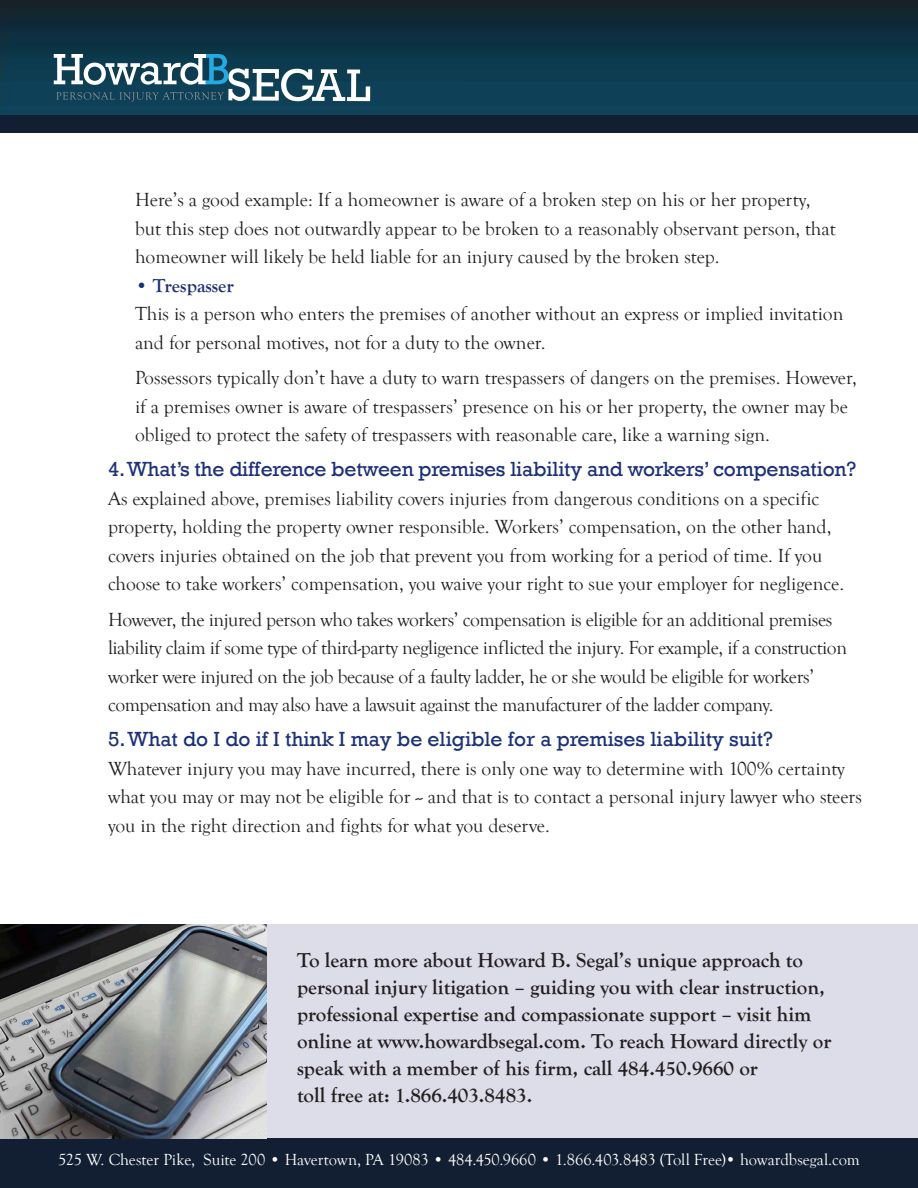
<style>
.page{position:relative;width:918px;height:1188px;background:#fff}
.page>*{position:absolute;margin:0;border:0;box-sizing:border-box;transform-origin:0 0}
.t1{font:700 21px/27px "Goudy Old Style T";color:#231f20}
.Basic_copy{font:21px "Rockwell";letter-spacing:-.01em;color:#1c3177}
.Basic_copy-2{font:19.5px/28.5px "Goudy Old Style T";color:#231f20}
.Basic_copy-3{font:19.5px/28.5px "Goudy Old Style T";letter-spacing:-.02em;color:#231f20}
.Basic_copy-4{font:700 19.5px "Goudy Old Style T";color:#1c3177}
.t2{font:16.5px "Goudy Old Style T";letter-spacing:-.005em;color:#fff}
</style>
<div class="page">
<img style="left:0;top:0;width:918px;height:116px">
<div style="left:0;top:116px;width:918px;height:17px;background:#121f33"></div>
<div style="left:0;top:1138px;width:918px;height:50px;background:#121f33"></div>
<svg style="left:54px;top:54px;width:316px;height:48px"></svg>
<hr style="left:194px;top:54px;width:11px;height:4px;background:#fff">
<div style="left:267px;top:924px;width:651px;height:214px;background:#ddddea"></div>
<img style="left:0;top:924px;width:267px;height:214px">
<p class="Basic_copy-2" style="left:135px;top:186px;width:702px">Here’s a good example: If a homeowner is aware of a broken step on his or her property, but this step does not outwardly appear to be broken to a reasonably observant person, that homeowner will likely be held liable for an injury caused by the broken step.</p>
<p class="Basic_copy-4" style="left:135px;top:275px;width:101px">• Trespasser</p>
<p class="Basic_copy-2" style="left:135px;top:300px;width:710px">This is a person who enters the premises of another without an express or implied invitation and for personal motives, not for a duty to the owner.</p>
<p class="Basic_copy-2" style="left:135px;top:364px;width:723px">Possessors typically don’t have a duty to warn trespassers of dangers on the premises. However, if a premises owner is aware of trespassers’ presence on his or her property, the owner may be obliged to protect the safety of trespassers with reasonable care, like a warning sign.</p>
<p class="Basic_copy" style="left:108px;top:457px;width:750px">4. What’s the difference between premises liability and workers’ compensation?</p>
<p class="Basic_copy-2" style="left:108px;top:485px;width:738px">As explained above, premises liability covers injuries from dangerous conditions on a specific property, holding the property owner responsible. Workers’ compensation, on the other hand, covers injuries obtained on the job that prevent you from working for a period of time. If you choose to take workers’ compensation, you waive your right to sue your employer for negligence.</p>
<p class="Basic_copy-3" style="left:108px;top:605px;width:741px">However, the injured person who takes workers’ compensation is eligible for an additional premises liability claim if some type of third-party negligence inflicted the injury. For example, if a construction worker were injured on the job because of a faulty ladder, he or she would be eligible for workers’ compensation and may also have a lawsuit against the manufacturer of the ladder company.</p>
<p class="Basic_copy" style="left:108px;top:727px;width:666px">5. What do I do if I think I may be eligible for a premises liability suit?</p>
<p class="Basic_copy-2" style="left:108px;top:755px;width:756px">Whatever injury you may have incurred, there is only one way to determine with 100% certainty what you may or may not be eligible for -- and that is to contact a personal injury lawyer who steers you in the right direction and fights for what you deserve.</p>
<p class="t1" style="left:297px;top:947px;width:536px">To learn more about Howard B. Segal’s unique approach to personal injury litigation – guiding you with clear instruction, professional expertise and compassionate support – visit him online at www.howardbsegal.com. To reach Howard directly or speak with a member of his firm, call 484.450.9660 or<br>toll free at: 1.866.403.8483.</p>
<p class="t2" style="left:58px;top:1151px;width:803px">525 W. Chester Pike, Suite 200 • Havertown, PA 19083 • 484.450.9660 • 1.866.403.8483 (Toll Free)• howardbsegal.com</p>
</div>
